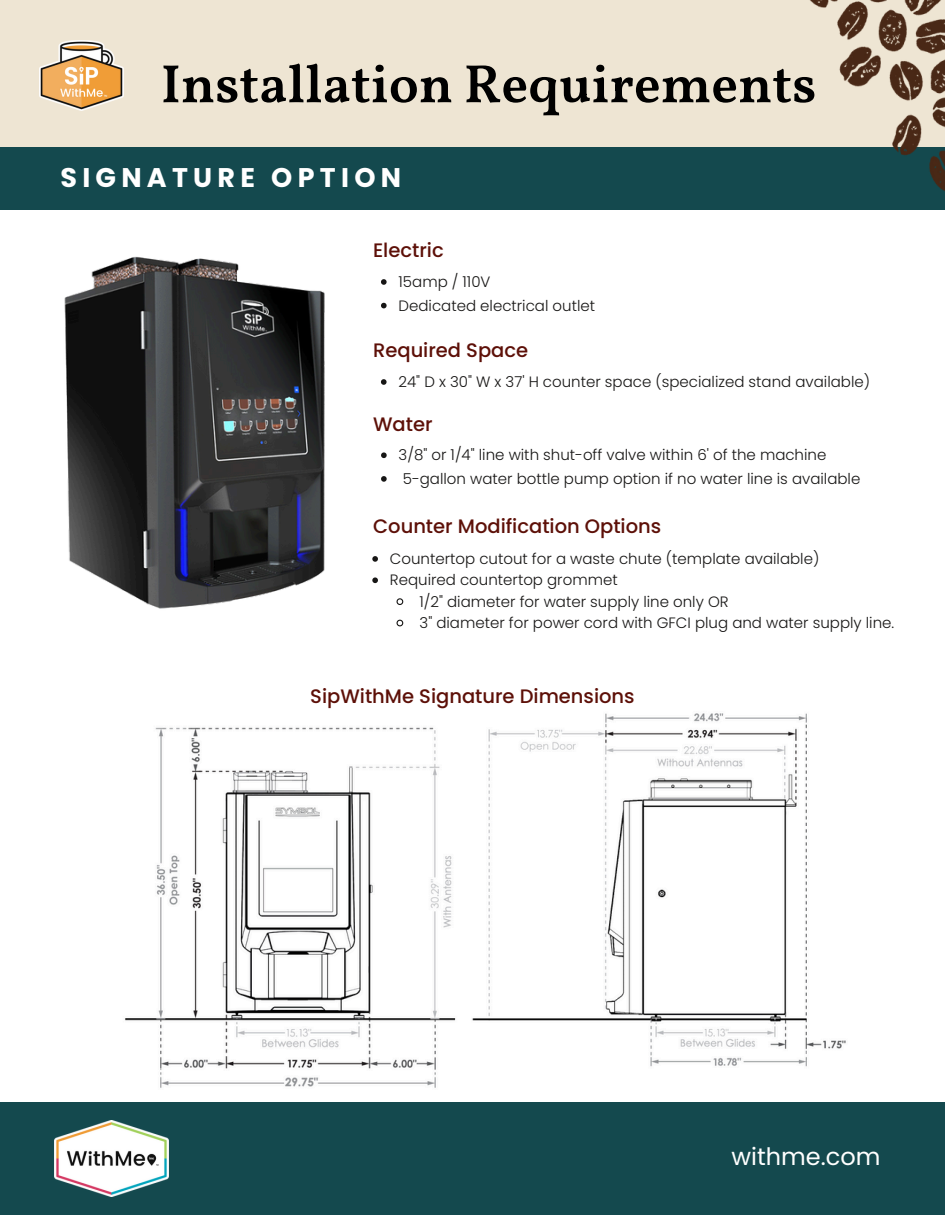
<style>
.page{position:relative;width:945px;height:1215px;background:#fff}
.page>*{position:absolute;margin:0;border:0;box-sizing:border-box;transform-origin:0 0}
.t1{font:600 54px "Vollkorn";color:#000}
.t2{font:700 27px "Poppins";letter-spacing:.195em;color:#fff}
.t3{font:24px "Poppins";color:#fff}
.t4{font:500 19.5px "Poppins";color:#5d1008}
.t5{font:300 15px "Poppins";color:#171615}
</style>
<div class="page">
<div style="left:0;top:0;width:945px;height:178px;background:#eee5d3"></div>
<div style="left:0;top:147px;width:945px;height:63px;background:#14494e"></div>
<img style="left:810px;top:0;width:135px;height:191px">
<img style="left:64px;top:256px;width:261px;height:353px">
<img style="left:125px;top:713px;width:721px;height:375px">
<div style="left:0;top:1102px;width:945px;height:113px;background:#14494e"></div>
<img style="left:39px;top:41px;width:85px;height:70px">
<img style="left:55px;top:1120px;width:113px;height:77px">
<svg style="left:381px;top:279px;width:6px;height:6px"></svg>
<svg style="left:381px;top:303px;width:6px;height:5px"></svg>
<svg style="left:372px;top:556px;width:6px;height:6px"></svg>
<svg style="left:372px;top:577px;width:6px;height:6px"></svg>
<svg style="left:396px;top:598px;width:8px;height:7px"></svg>
<svg style="left:396px;top:619px;width:8px;height:8px"></svg>
<svg style="left:381px;top:379px;width:6px;height:6px"></svg>
<svg style="left:381px;top:452px;width:6px;height:6px"></svg>
<svg style="left:381px;top:476px;width:6px;height:6px"></svg>
<p class="t1" style="left:161px;top:51px;width:657px">Installation Requirements</p>
<h1 class="t2" style="left:61px;top:158px;width:342px">SIGNATURE OPTION</h1>
<p class="t4" style="left:373px;top:237px;width:72px">Electric</p>
<h4 class="t5" style="left:399px;top:271px;width:93px">15amp / 110V</h4>
<p class="t5" style="left:399px;top:295px;width:198px">Dedicated electrical outlet</p>
<p class="t4" style="left:373px;top:337px;width:157px">Required Space</p>
<p class="t5" style="left:399px;top:371px;width:473px">24" D x 30" W x 37' H counter space (specialized stand available)</p>
<h4 class="t4" style="left:373px;top:410px;width:61px">Water</h4>
<p class="t5" style="left:399px;top:445px;width:429px">3/8" or 1/4" line with shut-off valve within 6' of the machine</p>
<p class="t5" style="left:403px;top:468px;width:459px">5-gallon water bottle pump option if no water line is available</p>
<h2 class="t4" style="left:373px;top:512px;width:290px">Counter Modification Options</h2>
<p class="t5" style="left:390px;top:548px;width:431px">Countertop cutout for a waste chute (template available)</p>
<h4 class="t5" style="left:390px;top:570px;width:229px">Required countertop grommet</h4>
<p class="t5" style="left:420px;top:591px;width:311px">1/2" diameter for water supply line only OR</p>
<h4 class="t5" style="left:420px;top:612px;width:476px">3" diameter for power cord with GFCI plug and water supply line.</h4>
<p class="t4" style="left:310px;top:683px;width:326px">SipWithMe Signature Dimensions</p>
<p class="t3" style="left:732px;top:1140px;width:150px">withme.com</p>
</div>
